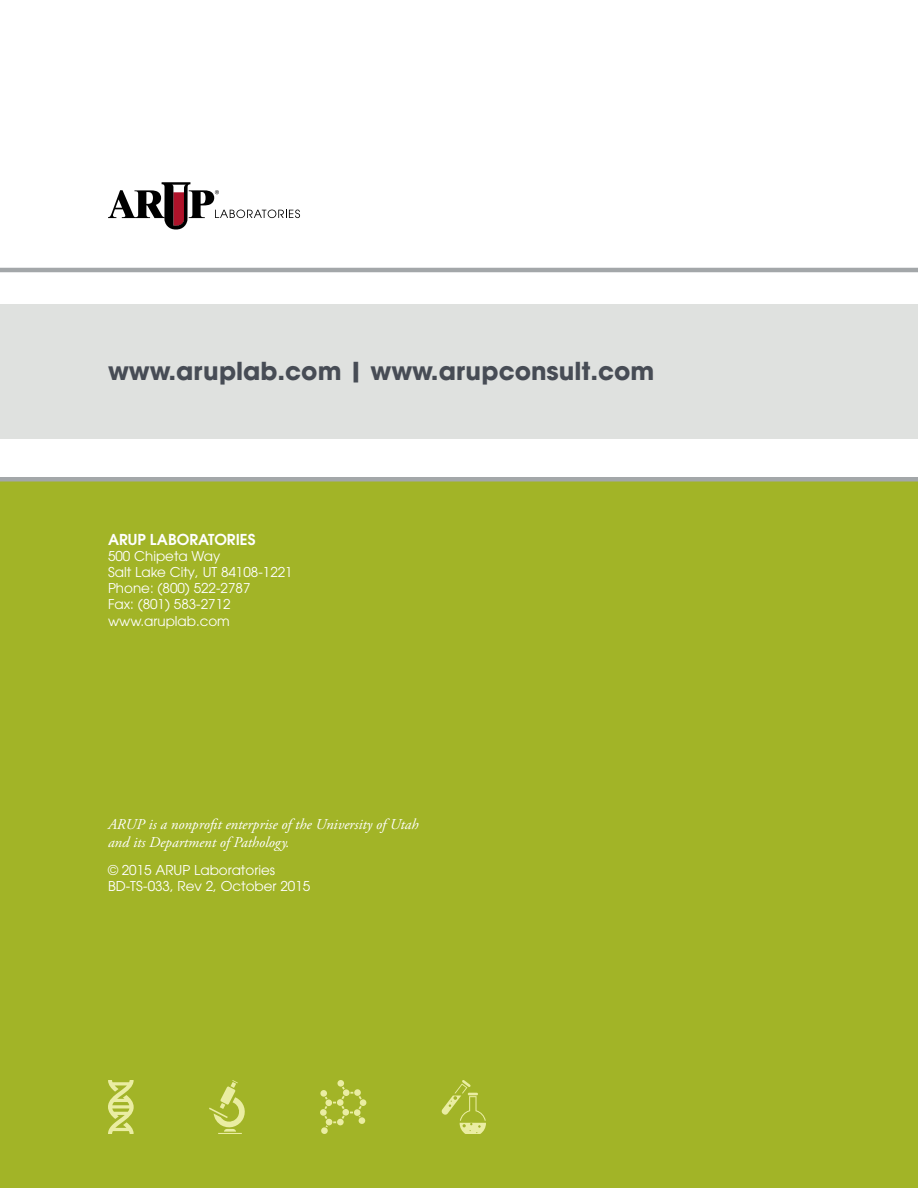
<style>
.page{position:relative;width:918px;height:1188px;background:#fff}
.page>*{position:absolute;margin:0;border:0;box-sizing:border-box;transform-origin:0 0}
.t1{font:700 24.6px "ITC Avant Garde Std";color:#474c55}
.t2{font:italic 15px/18px "Adobe Garamond Pro";color:#fff}
.t3{font:600 15px "ITC Avant Garde Std";color:#fff}
.t4{font:13.5px/16.2px "ITC Avant Garde Std";color:#fff}
</style>
<div class="page">
<div style="left:0;top:479px;width:918px;height:709px;background:#a2b427"></div>
<hr style="left:0;top:268px;width:918px;height:4px;background:#a3a7a9">
<div style="left:0;top:304px;width:918px;height:135px;background:#dfe1df"></div>
<div style="left:0;top:477px;width:918px;height:5px;background:#a3a7a9"></div>
<svg style="left:108px;top:182px;width:192px;height:48px"></svg>
<svg style="left:441px;top:1080px;width:45px;height:54px"></svg>
<svg style="left:320px;top:1080px;width:46px;height:54px"></svg>
<svg style="left:209px;top:1080px;width:36px;height:54px"></svg>
<svg style="left:108px;top:1080px;width:26px;height:54px"></svg>
<h1 class="t1" style="left:108px;top:355px;width:548px">www.aruplab.com | www.arupconsult.com</h1>
<p class="t3" style="left:108px;top:529px;width:149px">ARUP LABORATORIES</p>
<p class="t4" style="left:108px;top:548px;width:186px">500 Chipeta Way<br>Salt Lake City, UT 84108-1221<br>Phone: (800) 522-2787<br>Fax: (801) 583-2712 www.aruplab.com</p>
<p class="t2" style="left:108px;top:816px;width:312px">ARUP is a nonprofit enterprise of the University of Utah and its Department of Pathology.</p>
<p class="t4" style="left:108px;top:862px;width:204px">© 2015 ARUP Laboratories<br>BD-TS-033, Rev 2, October 2015</p>
</div>
